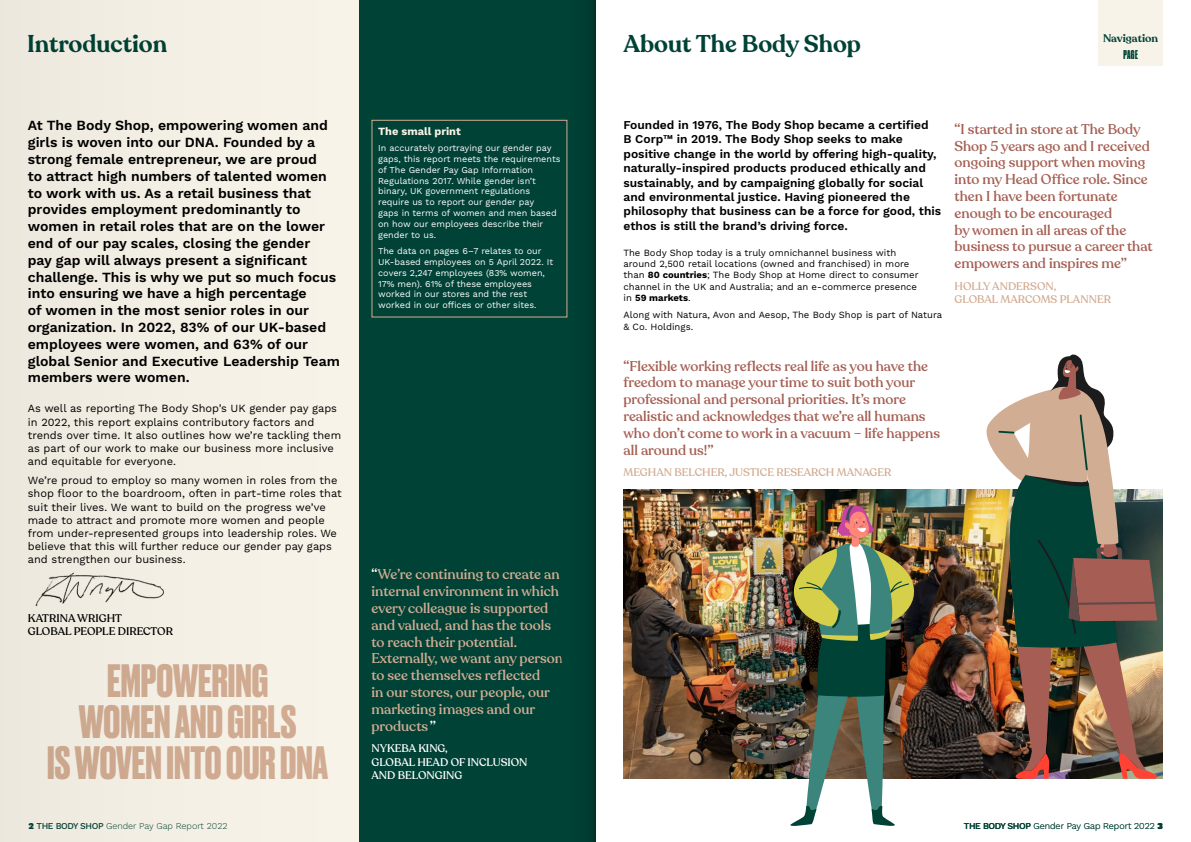
<style>
.page{position:relative;width:1191px;height:842px;background:#fff}
.page>*{position:absolute;margin:0;border:0;box-sizing:border-box;transform-origin:0 0}
.t1{font:700 44px/41px "Druk";color:#d2ad93;text-align:center}
.t2{font:600 24px "Recoleta";color:#004236}
.t3{font:600 14px/16.8px "Work Sans";color:#000}
.t4{font:500 14px/16.8px "Recoleta";color:#a55f53}
.t5{font:500 14px/16.8px "Recoleta";color:#d2ad93}
.t6{font:600 12px/14.4px "Work Sans";color:#000}
.t7{font:12px "Druk Cond Super";color:#004236}
.t8{font:11px/13.2px "Work Sans";color:#000}
.t9{font:500 11px/13.2px "Recoleta";color:#d2ad93}
.t10{font:500 11px/13.2px "Recoleta";color:#fff}
.t11{font:500 11px/13.2px "Recoleta";letter-spacing:-.005em;color:#000}
.t12{font:700 11px "Work Sans";color:#f8f3e8}
.t13{font:600 11px "Recoleta";color:#004236}
.t14{font:9.5px/11.4px "Work Sans";color:#000}
.t15{font:9px/10.8px "Work Sans";color:#fff}
.t16{font:300 9px "Work Sans";color:#004236}
.s1{color:#fff}
.s2{color:#004236}
.s3{font-weight:700}
.s4{font-weight:900}
.s5{font-weight:500}
</style>
<div class="page">
<img style="left:623px;top:489px;width:539px;height:290px">
<div style="left:0;top:0;width:595px;height:842px;background:#004236"></div>
<img style="left:790px;top:504px;width:127px;height:322px">
<svg style="left:1015px;top:759px;width:34px;height:20px"></svg>
<svg style="left:1115px;top:736px;width:42px;height:43px"></svg>
<img style="left:1005px;top:648px;width:133px;height:111px">
<svg style="left:976px;top:354px;width:181px;height:294px"></svg>
<div style="left:1098px;top:0;width:65px;height:65px;background:#f8f3e8"></div>
<svg style="left:0;top:0;width:493px;height:842px;fill:#f2ede2"></svg>
<h2 class="t2" style="left:27px;top:29px;width:142px">Introduction</h2>
<p class="t3" style="left:28px;top:118px;width:314px">At The Body Shop, empowering women and girls is woven into our DNA. Founded by a strong female entrepreneur, we are proud<br>to attract high numbers of talented women to work with us. As a retail business that provides employment predominantly to women in retail roles that are on the lower end of our pay scales, closing the gender<br>pay gap will always present a significant challenge. This is why we put so much focus into ensuring we have a high percentage<br>of women in the most senior roles in our organization. In 2022, 83% of our UK-based employees were women, and 63% of our global Senior and Executive Leadership Team members were women.</p>
<p class="t8" style="left:28px;top:403px;width:315px">As well as reporting The Body Shop’s UK gender pay gaps in 2022, this report explains contributory factors and trends over time. It also outlines how we’re tackling them as part of our work to make our business more inclusive and equitable for everyone.</p>
<p class="t8" style="left:28px;top:474px;width:315px">We’re proud to employ so many women in roles from the shop floor to the boardroom, often in part-time roles that suit their lives. We want to build on the progress we’ve made to attract and promote more women and people from under-represented groups into leadership roles. We believe that this will further reduce our gender pay gaps and strengthen our business.</p>
<p class="t11" style="left:28px;top:612px;width:147px">KATRINA WRIGHT<br>GLOBAL PEOPLE DIRECTOR</p>
<h1 class="t1" style="left:47px;top:658px;width:282px">EMPOWERING<br>WOMEN AND GIRLS<br>IS WOVEN INTO OUR DNA</h1>
<p class="t12" style="left:378px;top:125px;width:84px">The small print</p>
<p class="t15" style="left:378px;top:143px;width:184px">In accurately portraying our gender pay gaps, this report meets the requirements of The Gender Pay Gap Information Regulations 2017. While gender isn’t binary, UK government regulations require us to report our gender pay<br>gaps in terms of women and men based on how our employees describe their gender to us.</p>
<p class="t15" style="left:378px;top:246px;width:177px">The data on pages 6–7 relates to our UK-based employees on 5 April 2022. It covers 2,247 employees (83% women, 17% men). 61% of these employees worked in our stores and the rest worked in our offices or other sites.</p>
<p class="t5" style="left:371px;top:567px;width:193px"><span class="s1">“</span>We’re continuing to create an internal environment in which every colleague is supported and valued, and has the tools to reach their potential.<br>Externally, we want any person to see themselves reflected<br>in our stores, our people, our marketing images and our products<span class="s2">.</span><span class="s1">”</span></p>
<p class="t10" style="left:371px;top:742px;width:157px">NYKEBA KING,<br>GLOBAL HEAD OF INCLUSION<br>AND BELONGING</p>
<h2 class="t2" style="left:623px;top:28px;width:239px">About The Body Shop</h2>
<p class="t13" style="left:1103px;top:31px;width:57px">Navigation</p>
<p class="t7" style="left:1123px;top:47px;width:16px">PAGE</p>
<p class="t6" style="left:623px;top:118px;width:319px">Founded in 1976, The Body Shop became a certified<br>B Corp™ in 2019. The Body Shop seeks to make positive change in the world by offering high-quality, naturally-inspired products produced ethically and sustainably, and by campaigning globally for social and environmental justice. Having pioneered the philosophy that business can be a force for good, this ethos is still the brand’s driving force.</p>
<p class="t14" style="left:623px;top:247px;width:296px">The Body Shop today is a truly omnichannel business with around 2,500 retail locations (owned and franchised) in more than <span class="s3">80 countries</span>; The Body Shop at Home direct to consumer channel in the UK and Australia; and an e-commerce presence in <span class="s3">59 markets</span>.</p>
<p class="t14" style="left:623px;top:310px;width:320px">Along with Natura, Avon and Aesop, The Body Shop is part of Natura &amp; Co. Holdings.</p>
<p class="t4" style="left:623px;top:358px;width:318px">“Flexible working reflects real life as you have the freedom to manage your time to suit both your professional and personal priorities. It’s more realistic and acknowledges that we’re all humans who don’t come to work in a vacuum – life happens all around us!”</p>
<p class="t9" style="left:623px;top:466px;width:269px">MEGHAN BELCHER, JUSTICE RESEARCH MANAGER</p>
<p class="t4" style="left:954px;top:121px;width:200px">“I started in store at The Body<br>Shop 5 years ago and I received ongoing support when moving into my Head Office role. Since then I have been fortunate enough to be encouraged<br>by women in all areas of the business to pursue a career that empowers and inspires me”</p>
<p class="t9" style="left:954px;top:280px;width:158px">HOLLY ANDERSON,<br>GLOBAL MARCOMS PLANNER</p>
<p class="t16" style="left:28px;top:821px;width:200px"><span class="s4">2</span> <span class="s5">THE BODY SHOP</span> Gender Pay Gap Report 2022</p>
<p class="t16" style="left:964px;top:821px;width:200px"><span class="s5">THE BODY SHOP</span> Gender Pay Gap Report 2022 <span class="s4">3</span></p>
</div>
